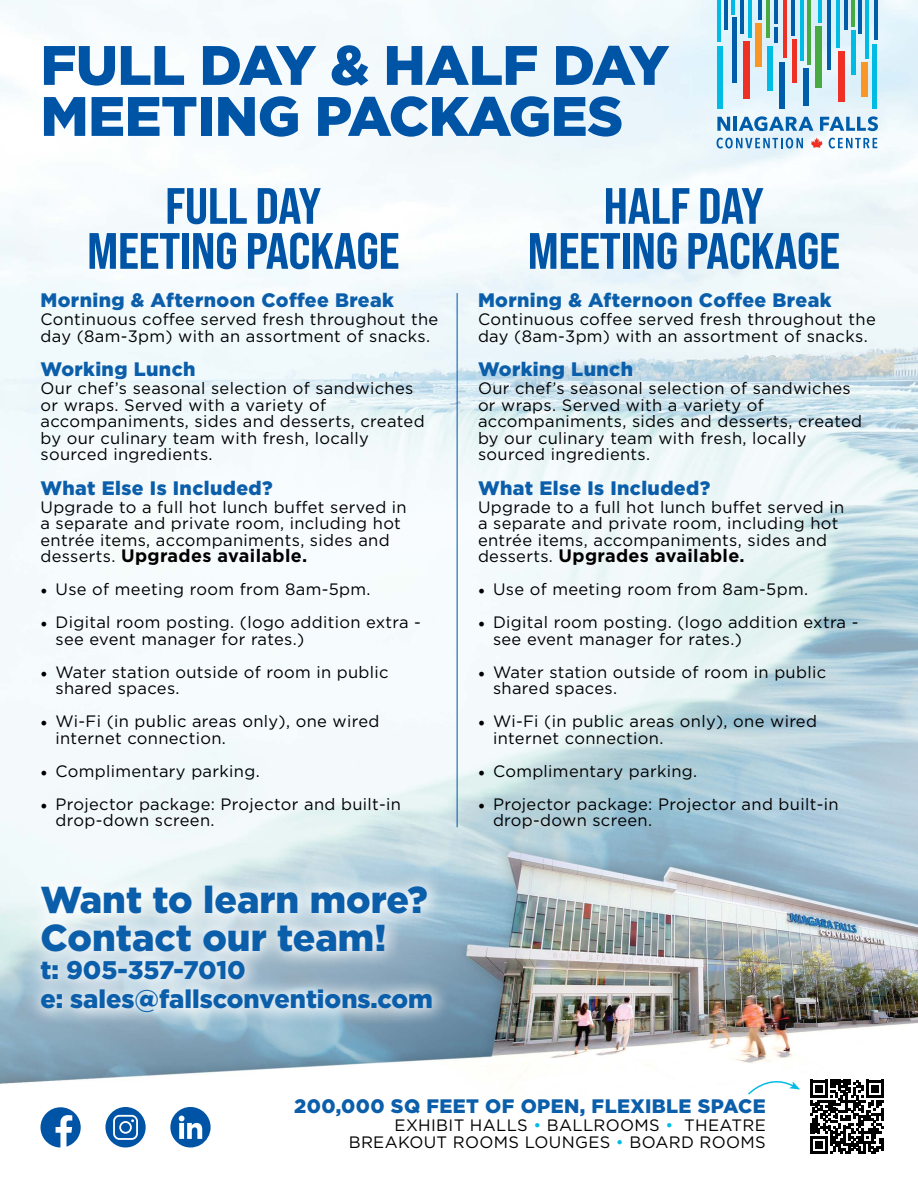
<style>
.page{position:relative;width:918px;height:1188px;background:#fff}
.page>*{position:absolute;margin:0;border:0;box-sizing:border-box;transform-origin:0 0}
.t1{font:900 55.5px/51px "Gotham";letter-spacing:-.01em;color:#0054a6}
.t2{font:51px/45px "Bebas Neue Pro Sm E Eb";letter-spacing:-.01em;color:#0054a6;text-align:center}
.t3{font:900 37.5px/37.5px "Gotham";color:#0b5eaa}
.t4{font:900 25.5px/28.5px "Gotham";color:#0b5eaa}
.t5{font:900 19.5px "Gotham";letter-spacing:.02em;color:#0b5eaa}
.t6{font:700 18px "Gotham";letter-spacing:.02em;color:#000}
.t7{font:16.5px/16.5px "Gotham";letter-spacing:.02em;color:#000}
.s1{font-weight:400;font-size:16.5px}
.s2{font-family:"Minion Pro";font-size:18px}
.s3{color:#00bce4}
</style>
<div class="page">
<img style="left:0;top:0;width:918px;height:1148px">
<svg style="left:810px;top:1080px;width:74px;height:74px"></svg>
<svg style="left:747px;top:1073px;width:53px;height:23px"></svg>
<div style="left:717px;top:46px;width:6px;height:63px;background:#00bce4"></div>
<hr style="left:717px;top:0;width:3px;height:42px;background:#00bce4">
<hr style="left:748px;top:0;width:3px;height:38px;background:#00bce4">
<hr style="left:766px;top:0;width:3px;height:38px;background:#49aa42">
<hr style="left:783px;top:0;width:3px;height:58px;background:#ee3124">
<hr style="left:801px;top:0;width:3px;height:61px;background:#00bce4">
<hr style="left:732px;top:0;width:3px;height:15px;background:#00bce4">
<hr style="left:818px;top:0;width:3px;height:23px;background:#00bce4">
<hr style="left:725px;top:0;width:3px;height:30px;background:#005daa">
<hr style="left:741px;top:0;width:3px;height:34px;background:#005daa">
<hr style="left:792px;top:0;width:3px;height:36px;background:#005daa">
<hr style="left:808px;top:0;width:3px;height:65px;background:#49aa42">
<hr style="left:758px;top:0;width:3px;height:20px;background:#005daa">
<hr style="left:775px;top:0;width:3px;height:24px;background:#005daa">
<hr style="left:836px;top:0;width:3px;height:47px;background:#00bce4">
<hr style="left:866px;top:0;width:3px;height:58px;background:#00bce4">
<hr style="left:852px;top:0;width:3px;height:27px;background:#49aa42">
<hr style="left:844px;top:0;width:3px;height:30px;background:#005daa">
<hr style="left:859px;top:0;width:3px;height:34px;background:#005daa">
<hr style="left:874px;top:0;width:3px;height:40px;background:#005daa">
<hr style="left:775px;top:27px;width:3px;height:16px;background:#005daa">
<hr style="left:732px;top:17px;width:4px;height:66px;background:#005daa">
<div style="left:743px;top:41px;width:6px;height:57px;background:#ee3124"></div>
<div style="left:755px;top:23px;width:6px;height:44px;background:#f89728"></div>
<div style="left:768px;top:46px;width:5px;height:45px;background:#00bce4"></div>
<div style="left:780px;top:62px;width:5px;height:47px;background:#005daa"></div>
<hr style="left:792px;top:39px;width:4px;height:44px;background:#ee3124">
<div style="left:803px;top:68px;width:6px;height:38px;background:#005daa"></div>
<div style="left:815px;top:27px;width:6px;height:61px;background:#49aa42"></div>
<hr style="left:827px;top:0;width:3px;height:69px;background:#005daa">
<div style="left:838px;top:51px;width:7px;height:51px;background:#ee3124"></div>
<hr style="left:852px;top:31px;width:4px;height:44px;background:#00bce4">
<div style="left:861px;top:62px;width:7px;height:34px;background:#f89728"></div>
<hr style="left:873px;top:44px;width:4px;height:65px;background:#00bce4">
<svg style="left:717px;top:117px;width:13px;height:14px"></svg>
<hr style="left:734px;top:117px;width:3px;height:14px;background:#005daa">
<svg style="left:739px;top:116px;width:74px;height:15px"></svg>
<svg style="left:820px;top:116px;width:58px;height:15px"></svg>
<svg style="left:717px;top:138px;width:86px;height:11px"></svg>
<svg style="left:829px;top:138px;width:48px;height:11px"></svg>
<svg style="left:811px;top:137px;width:12px;height:11px"></svg>
<svg style="left:41px;top:1107px;width:40px;height:40px"></svg>
<svg style="left:105px;top:1107px;width:41px;height:40px"></svg>
<div style="left:121px;top:1123px;width:9px;height:9px;background:#0054a6;border-radius:50%"></div>
<svg style="left:170px;top:1107px;width:41px;height:41px"></svg>
<svg style="left:23px;top:868px;width:427px;height:162px;background:#c6d8e2"></svg>
<hr style="left:457px;top:293px;width:1px;height:534px;background:#0054a6">
<h1 class="t1" style="left:40px;top:39px;width:630px">FULL DAY &amp; HALF DAY<br>MEETING PACKAGES</h1>
<h2 class="t2" style="left:87px;top:183px;width:314px">FULL DAY<br>MEETING PACKAGE</h2>
<p class="t5" style="left:40px;top:287px;width:355px">Morning &amp; Afternoon Coffee Break</p>
<p class="t7" style="left:40px;top:311px;width:399px">Continuous coffee served fresh throughout the day (8am-3pm) with an assortment of snacks.</p>
<p class="t5" style="left:40px;top:356px;width:157px">Working Lunch</p>
<p class="t7" style="left:40px;top:380px;width:386px">Our chef’s seasonal selection of sandwiches or wraps. Served with a variety of accompaniments, sides and desserts, created by our culinary team with fresh, locally sourced ingredients.</p>
<p class="t5" style="left:40px;top:474px;width:234px">What Else Is Included?</p>
<p class="t7" style="left:40px;top:498px;width:368px">Upgrade to a full hot lunch buffet served in a separate and private room, including hot entrée items, accompaniments, sides and</p>
<p class="t6" style="left:40px;top:544px;width:268px"><span class="s1">desserts.</span> Upgrades available.</p>
<p class="t7" style="left:40px;top:581px;width:332px"><span class="s2">•</span> Use of meeting room from 8am-5pm.</p>
<p class="t7" style="left:56px;top:614px;width:367px;text-indent:-15px"><span class="s2">•</span> Digital room posting. (logo addition extra - see event manager for rates.)</p>
<p class="t7" style="left:56px;top:663px;width:335px;text-indent:-15px"><span class="s2">•</span> Water station outside of room in public shared spaces.</p>
<p class="t7" style="left:56px;top:713px;width:326px;text-indent:-15px"><span class="s2">•</span> Wi-Fi (in public areas only), one wired internet connection.</p>
<p class="t7" style="left:40px;top:762px;width:221px"><span class="s2">•</span> Complimentary parking.</p>
<p class="t7" style="left:56px;top:795px;width:347px;text-indent:-15px"><span class="s2">•</span> Projector package: Projector and built-in drop-down screen.</p>
<h3 class="t3" style="left:40px;top:881px;width:389px">Want to learn more?<br>Contact our team!</h3>
<h3 class="t4" style="left:40px;top:955px;width:394px">t: 905-357-7010<br>e: sales@fallsconventions.com</h3>
<h2 class="t2" style="left:528px;top:183px;width:314px">HALF DAY<br>MEETING PACKAGE</h2>
<p class="t5" style="left:478px;top:287px;width:355px">Morning &amp; Afternoon Coffee Break</p>
<p class="t7" style="left:478px;top:311px;width:399px">Continuous coffee served fresh throughout the day (8am-3pm) with an assortment of snacks.</p>
<p class="t5" style="left:478px;top:356px;width:157px">Working Lunch</p>
<p class="t7" style="left:478px;top:380px;width:386px">Our chef’s seasonal selection of sandwiches or wraps. Served with a variety of accompaniments, sides and desserts, created by our culinary team with fresh, locally sourced ingredients.</p>
<p class="t5" style="left:478px;top:474px;width:234px">What Else Is Included?</p>
<p class="t7" style="left:478px;top:498px;width:368px">Upgrade to a full hot lunch buffet served in a separate and private room, including hot entrée items, accompaniments, sides and</p>
<p class="t6" style="left:478px;top:544px;width:268px"><span class="s1">desserts.</span> Upgrades available.</p>
<p class="t7" style="left:478px;top:581px;width:332px"><span class="s2">•</span> Use of meeting room from 8am-5pm.</p>
<p class="t7" style="left:493px;top:614px;width:367px;text-indent:-15px"><span class="s2">•</span> Digital room posting. (logo addition extra - see event manager for rates.)</p>
<p class="t7" style="left:493px;top:663px;width:335px;text-indent:-15px"><span class="s2">•</span> Water station outside of room in public shared spaces.</p>
<p class="t7" style="left:493px;top:713px;width:326px;text-indent:-15px"><span class="s2">•</span> Wi-Fi (in public areas only), one wired internet connection.</p>
<p class="t7" style="left:478px;top:762px;width:221px"><span class="s2">•</span> Complimentary parking.</p>
<p class="t7" style="left:493px;top:795px;width:347px;text-indent:-15px"><span class="s2">•</span> Projector package: Projector and built-in drop-down screen.</p>
<p class="t5" style="left:294px;top:1093px;width:473px">200,000 SQ FEET OF OPEN, FLEXIBLE SPACE</p>
<p class="t7" style="left:349px;top:1117px;width:418px;text-align:right">EXHIBIT HALLS <span class="s3">•</span> BALLROOMS <span class="s3">•</span> THEATRE<br>BREAKOUT ROOMS LOUNGES <span class="s3">•</span> BOARD ROOMS</p>
</div>
